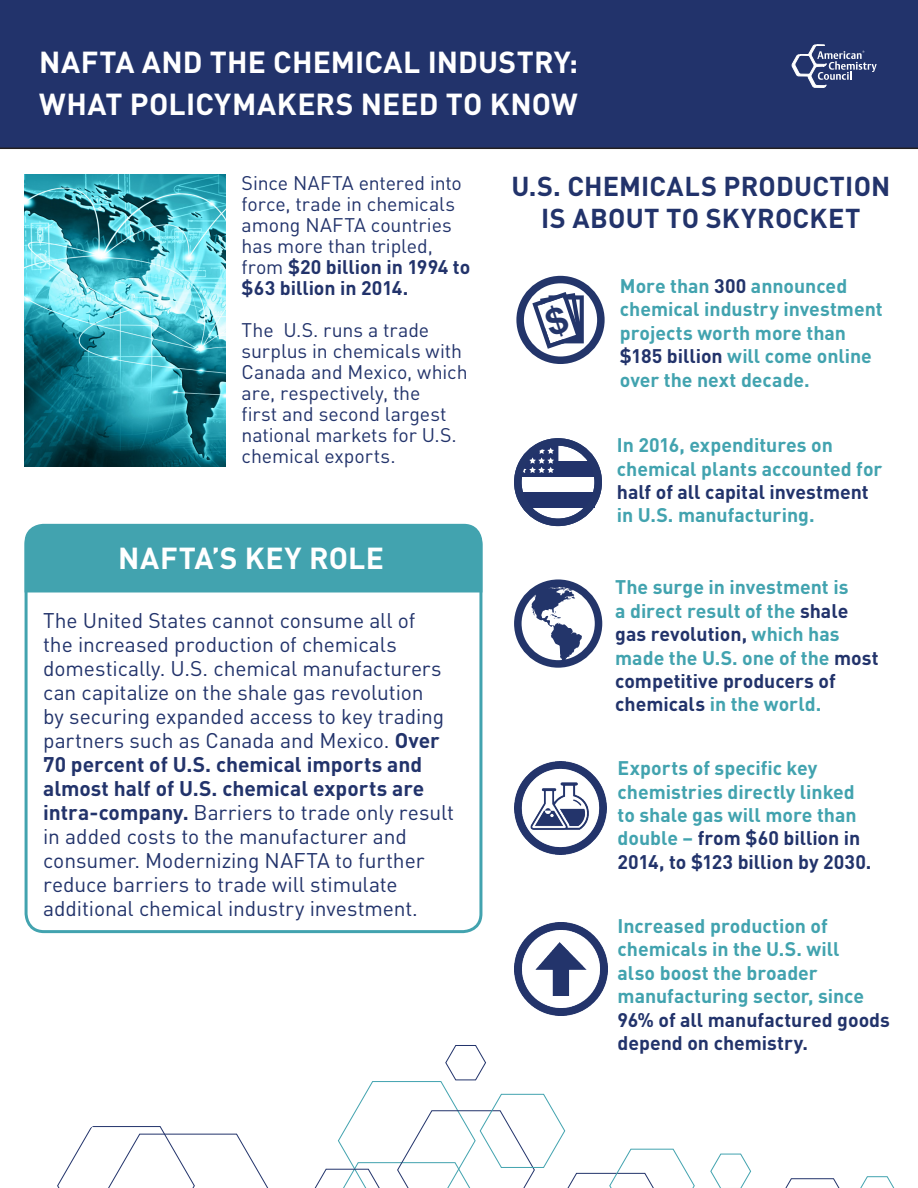
<style>
.page{position:relative;width:918px;height:1188px;background:#fff}
.page>*{position:absolute;margin:0;border:0;box-sizing:border-box;transform-origin:0 0}
.t1{font:700 30px "DINOT";letter-spacing:.005em;color:#fff}
.t2{font:700 27px/32.4px "DINOT";letter-spacing:.01em;color:#22336b;text-align:center}
.t3{font:21px/24px "DINOT";letter-spacing:-.005em;color:#22336b}
.t4{font:700 19.5px/23.4px "DINOT";color:#42a3af}
.t5{font:19.5px/21px "DINOT";letter-spacing:-.005em;color:#22336b}
.s1{font-weight:700}
.s2{color:#22336b}
</style>
<div class="page">
<div style="left:0;top:0;width:918px;height:149px;background:#22336b"></div>
<div style="left:25px;top:525px;width:457px;height:408px;border:3px solid #42a3af;border-radius:18px"></div>
<div style="left:24px;top:523px;width:459px;height:70px;background:#42a3af"></div>
<div style="left:516px;top:276px;width:89px;height:88px;border:8px solid #23356a;border-radius:50%"></div>
<svg style="left:518px;top:442px;width:80px;height:80px"></svg>
<div style="left:521px;top:462px;width:75px;height:15px;background:#22336b"></div>
<div style="left:522px;top:492px;width:72px;height:15px;background:#22336b"></div>
<svg style="left:520px;top:438px;width:38px;height:35px"></svg>
<div style="left:514px;top:438px;width:88px;height:88px;border:8px solid #23356a;border-radius:50%"></div>
<div style="left:514px;top:579px;width:88px;height:89px;border:8px solid #23356a;border-radius:50%"></div>
<svg style="left:527px;top:585px;width:59px;height:77px"></svg>
<img style="left:514px;top:762px;width:93px;height:92px">
<svg style="left:792px;top:45px;width:85px;height:43px;background:#4e5b88"></svg>
<img style="left:25px;top:175px;width:201px;height:292px">
<img style="left:515px;top:922px;width:93px;height:93px">
<svg style="left:57px;top:1045px;width:838px;height:143px"></svg>
<svg style="left:532px;top:292px;width:52px;height:57px"></svg>
<p class="t1" style="left:39px;top:43px;width:541px">NAFTA AND THE CHEMICAL INDUSTRY:</p>
<p class="t1" style="left:39px;top:85px;width:540px">WHAT POLICYMAKERS NEED TO KNOW</p>
<p class="t5" style="left:242px;top:172px;width:230px">Since NAFTA entered into force, trade in chemicals among NAFTA countries has more than tripled, from <span class="s1">$20 billion in 1994 to $63 billion in 2014.</span></p>
<p class="t5" style="left:242px;top:319px;width:228px">The U.S. runs a trade surplus in chemicals with<br>Canada and Mexico, which are, respectively, the<br>first and second largest national markets for U.S. chemical exports.</p>
<p class="t1" style="left:118px;top:539px;width:267px">NAFTA’S KEY ROLE</p>
<p class="t3" style="left:43px;top:608px;width:412px">The United States cannot consume all of<br>the increased production of chemicals domestically. U.S. chemical manufacturers can capitalize on the shale gas revolution<br>by securing expanded access to key trading partners such as Canada and Mexico. <span class="s1">Over 70 percent of U.S. chemical imports and almost half of U.S. chemical exports are intra-company.</span> Barriers to trade only result in added costs to the manufacturer and consumer. Modernizing NAFTA to further reduce barriers to trade will stimulate additional chemical industry investment.</p>
<p class="t2" style="left:511px;top:169px;width:381px">U.S. CHEMICALS PRODUCTION<br>IS ABOUT TO SKYROCKET</p>
<p class="t4" style="left:620px;top:274px;width:264px">More than <span class="s2">300</span> announced chemical industry investment projects worth more than <span class="s2">$185 billion</span> will come online over the next decade.</p>
<p class="t4" style="left:617px;top:433px;width:267px">In 2016, expenditures on chemical plants accounted for <span class="s2">half of all capital investment </span>in U.S. manufacturing.</p>
<p class="t4" style="left:615px;top:575px;width:265px">The surge in investment is<br>a direct result of the <span class="s2">shale gas revolution,</span> which has made the U.S. one of the <span class="s2">most competitive producers of chemicals</span> in the world.</p>
<p class="t4" style="left:618px;top:756px;width:255px">Exports of specific key chemistries directly linked to shale gas will more than double – <span class="s2">from $60 billion in<br>2014, to $123 billion by 2030.</span></p>
<p class="t4" style="left:618px;top:914px;width:274px">Increased production of chemicals in the U.S. will<br>also boost the broader manufacturing sector, since<br><span class="s2">96% of all manufactured goods depend on chemistry.</span></p>
</div>
